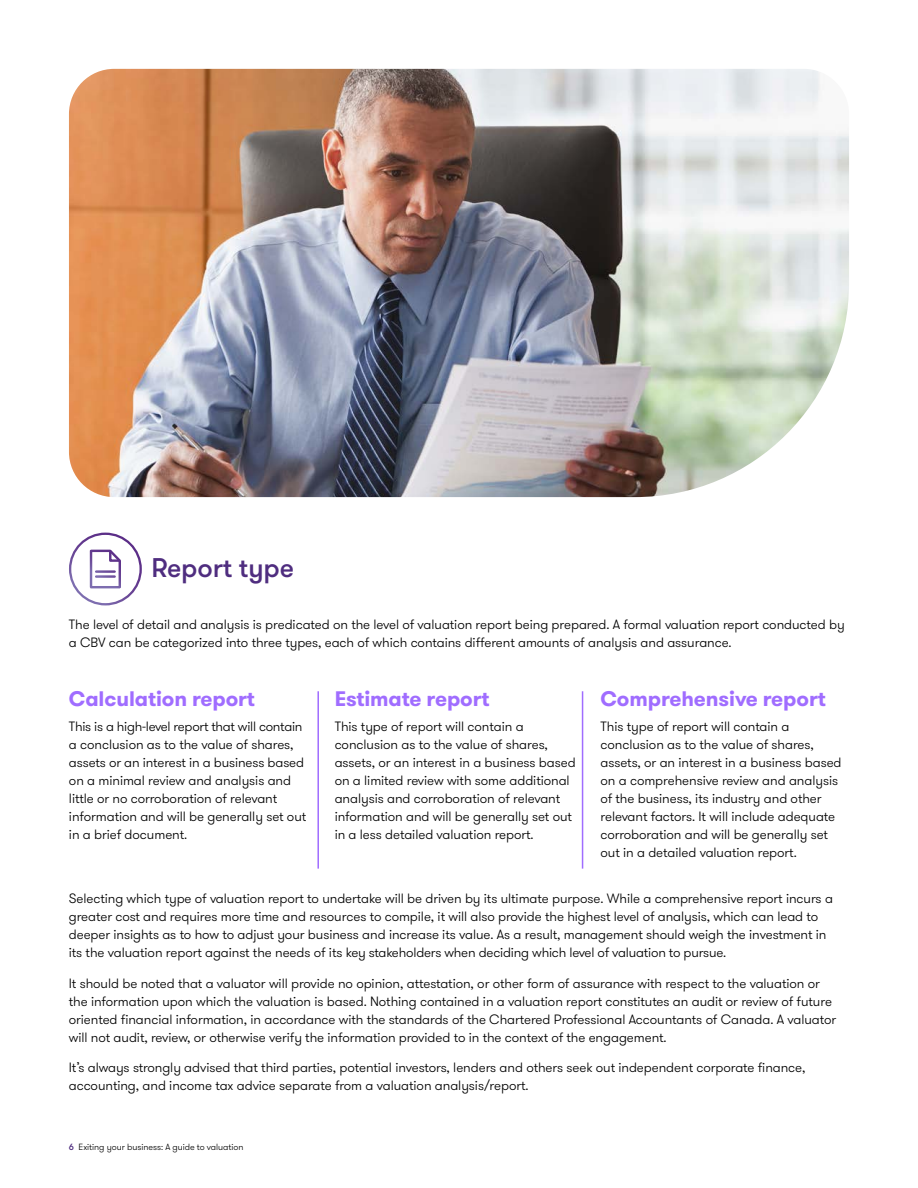
<style>
.page{position:relative;width:918px;height:1188px;background:#fff}
.page>*{position:absolute;margin:0;border:0;box-sizing:border-box;transform-origin:0 0}
.Body_H2_Purple{font:500 27px "GT Walsheim Pro";letter-spacing:-.005em;color:#4f2d7f}
.Body_H3_subheading_light_purple{font:700 21px "GT Walsheim Pro";letter-spacing:-.005em;color:#a06dff}
.Body_Body_text{font:300 13.5px/18px "GT Walsheim Pro";letter-spacing:-.005em;color:#000}
.t1{font:300 9px "GT Walsheim Pro";letter-spacing:-.005em;color:#000}
.s1{font-weight:500;color:#4f2d7f}
</style>
<div class="page">
<svg style="left:69px;top:533px;width:73px;height:72px"></svg>
<hr style="left:96px;top:570px;width:19px;height:3px;background:#fff">
<hr style="left:96px;top:575px;width:19px;height:3px;background:#fff">
<img style="left:69px;top:69px;width:780px;height:428px">
<hr style="left:317px;top:691px;width:2px;height:178px;background:#a06dff">
<hr style="left:582px;top:691px;width:1px;height:178px;background:#a06dff">
<h2 class="Body_H2_Purple" style="left:151px;top:551px;width:144px">Report type</h2>
<p class="Body_Body_text" style="left:69px;top:615px;width:777px">The level of detail and analysis is predicated on the level of valuation report being prepared. A formal valuation report conducted by a CBV can be categorized into three types, each of which contains different amounts of analysis and assurance.</p>
<h3 class="Body_H3_subheading_light_purple" style="left:601px;top:685px;width:227px">Comprehensive report</h3>
<p class="Body_Body_text" style="left:601px;top:718px;width:243px">This type of report will contain a conclusion as to the value of shares, assets, or an interest in a business based on a comprehensive review and analysis of the business, its industry and other relevant factors. It will include adequate corroboration and will be generally set out in a detailed valuation report.</p>
<p class="Body_Body_text" style="left:69px;top:890px;width:766px">Selecting which type of valuation report to undertake will be driven by its ultimate purpose. While a comprehensive report incurs a greater cost and requires more time and resources to compile, it will also provide the highest level of analysis, which can lead to deeper insights as to how to adjust your business and increase its value. As a result, management should weigh the investment in its the valuation report against the needs of its key stakeholders when deciding which level of valuation to pursue.</p>
<p class="Body_Body_text" style="left:69px;top:974px;width:769px">It should be noted that a valuator will provide no opinion, attestation, or other form of assurance with respect to the valuation or the information upon which the valuation is based. Nothing contained in a valuation report constitutes an audit or review of future oriented financial information, in accordance with the standards of the Chartered Professional Accountants of Canada. A valuator will not audit, review, or otherwise verify the information provided to in the context of the engagement.</p>
<p class="Body_Body_text" style="left:69px;top:1059px;width:738px">It’s always strongly advised that third parties, potential investors, lenders and others seek out independent corporate finance, accounting, and income tax advice separate from a valuation analysis/report.</p>
<h3 class="Body_H3_subheading_light_purple" style="left:69px;top:685px;width:187px">Calculation report</h3>
<p class="Body_Body_text" style="left:69px;top:718px;width:239px">This is a high-level report that will contain a conclusion as to the value of shares, assets or an interest in a business based on a minimal review and analysis and little or no corroboration of relevant information and will be generally set out in a brief document.</p>
<h3 class="Body_H3_subheading_light_purple" style="left:335px;top:685px;width:156px">Estimate report</h3>
<p class="Body_Body_text" style="left:335px;top:718px;width:243px">This type of report will contain a conclusion as to the value of shares, assets, or an interest in a business based on a limited review with some additional analysis and corroboration of relevant information and will be generally set out in a less detailed valuation report.</p>
<p class="t1" style="left:69px;top:1141px;width:176px"><span class="s1">6</span> Exiting your business: A guide to valuation</p>
</div>
